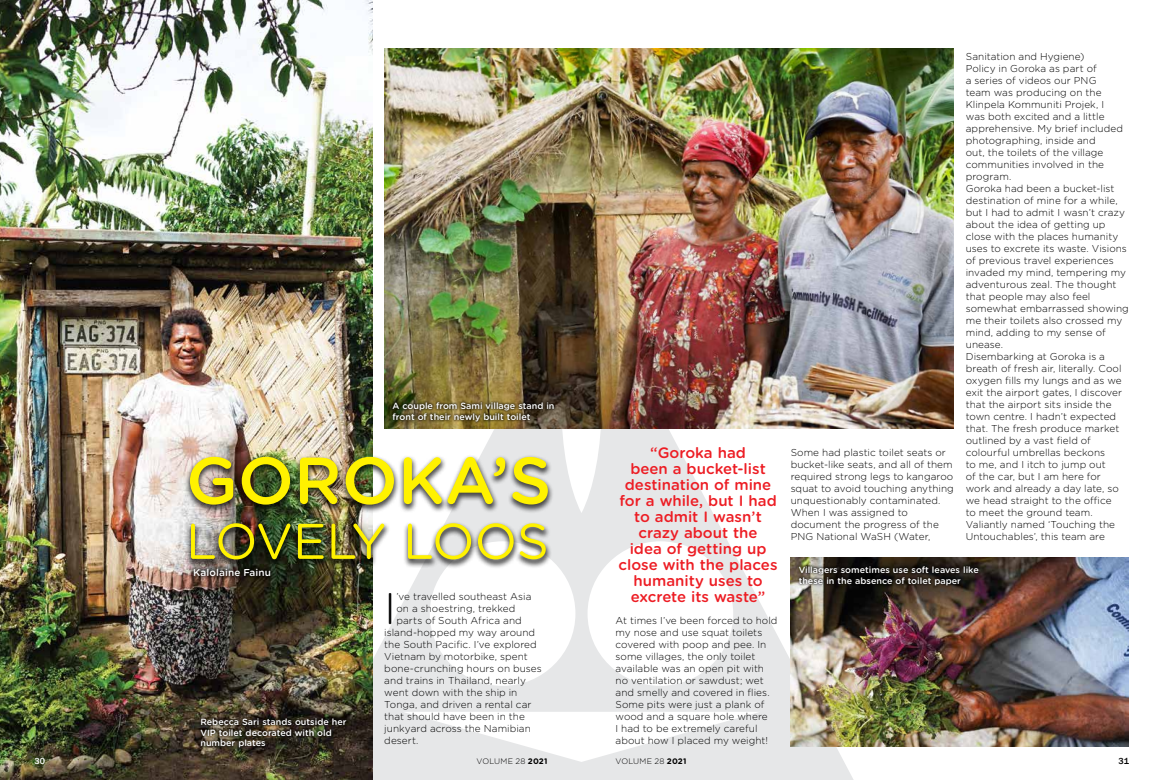
<style>
.page{position:relative;width:1163px;height:780px;background:#fff}
.page>*{position:absolute;margin:0;border:0;box-sizing:border-box;transform-origin:0 0}
.t1{font:500 66px "Gotham Rounded";color:#fff200}
.t2{font:50px "Gotham Rounded";letter-spacing:-.02em;color:#fff200}
.t3{font:300 44.1px "Gotham Rounded";color:#000}
.t4{font:500 15px/16px "Gotham Rounded";color:#ed1d24;text-align:center}
.t5{font:300 10px/12px "Gotham Rounded";letter-spacing:.005em;color:#000}
.t6{font:500 10px "Gotham Rounded";letter-spacing:.01em;color:#fff}
.t7{font:500 9px/10.8px "Gotham Rounded";color:#fff}
.t8{font:500 9px "Franklin Gothic";color:#fff}
.t9{font:500 9px "Franklin Gothic";color:#000}
.t10{font:300 8px "Gotham Rounded";letter-spacing:.025em;color:#000}
.s1{font-weight:700}
</style>
<div class="page">
<svg style="left:372px;top:240px;width:481px;height:540px"></svg>
<img style="left:0;top:0;width:372px;height:780px">
<img style="left:384px;top:49px;width:569px;height:379px">
<img style="left:790px;top:557px;width:338px;height:189px">
<div style="left:390px;top:399px;width:167px;height:25px;background:#000;opacity:.6"></div>
<div style="left:198px;top:715px;width:151px;height:35px;background:#000;opacity:.6"></div>
<div style="left:796px;top:563px;width:184px;height:25px;background:#000;opacity:.6"></div>
<div style="left:184px;top:453px;width:369px;height:115px;background:#000;opacity:.7"></div>
<div style="left:188px;top:563px;width:88px;height:19px;background:#000;opacity:.65"></div>
<div style="left:37px;top:759px;width:20px;height:16px;background:#000;opacity:.75"></div>
<p class="t7" style="left:392px;top:400px;width:163px">A couple from Sami village stand in front of their newly built toilet</p>
<h1 class="t1" style="left:186px;top:433px;width:367px">GOROKA’S</h1>
<h2 class="t2" style="left:186px;top:507px;width:364px">LOVELY LOOS</h2>
<p class="t6" style="left:193px;top:565px;width:79px">Kalolaine Fainu</p>
<p class="t7" style="left:200px;top:715px;width:147px">Rebecca Sari stands outside her<br>VIP toilet decorated with old number plates</p>
<h3 class="t3" style="left:384px;top:579px;width:14px">I</h3>
<p class="t5" style="left:396px;top:590px;width:136px">’ve travelled southeast Asia</p>
<p class="t5" style="left:396px;top:602px;width:120px">on a shoestring, trekked</p>
<p class="t5" style="left:396px;top:614px;width:127px">parts of South Africa and</p>
<p class="t5" style="left:384px;top:626px;width:152px">island-hopped my way around</p>
<p class="t5" style="left:384px;top:638px;width:154px">the South Pacific. I’ve explored</p>
<p class="t5" style="left:384px;top:650px;width:145px">Vietnam by motorbike, spent</p>
<p class="t5" style="left:384px;top:662px;width:159px">bone-crunching hours on buses</p>
<p class="t5" style="left:384px;top:674px;width:143px">and trains in Thailand, nearly</p>
<p class="t5" style="left:384px;top:686px;width:135px">went down with the ship in</p>
<p class="t5" style="left:384px;top:698px;width:149px">Tonga, and driven a rental car</p>
<p class="t5" style="left:384px;top:710px;width:142px">that should have been in the</p>
<p class="t5" style="left:384px;top:722px;width:148px">junkyard across the Namibian</p>
<p class="t5" style="left:384px;top:734px;width:36px">desert.</p>
<h3 class="t4" style="left:618px;top:444px;width:160px">“Goroka had<br>been a bucket-list destination of mine for a while, but I had to admit I wasn’t crazy about the<br>idea of getting up close with the places humanity uses to excrete its waste”</h3>
<p class="t5" style="left:615px;top:614px;width:163px">At times I’ve been forced to hold my nose and use squat toilets covered with poop and pee. In some villages, the only toilet available was an open pit with no ventilation or sawdust; wet and smelly and covered in flies.<br>Some pits were just a plank of wood and a square hole where<br>I had to be extremely careful about how I placed my weight!</p>
<p class="t5" style="left:790px;top:446px;width:165px">Some had plastic toilet seats or bucket-like seats, and all of them required strong legs to kangaroo squat to avoid touching anything unquestionably contaminated.<br>When I was assigned to document the progress of the<br>PNG National WaSH (Water,</p>
<p class="t5" style="left:965px;top:50px;width:164px">Sanitation and Hygiene)<br>Policy in Goroka as part of<br>a series of videos our PNG<br>team was producing on the<br>Klinpela Kommuniti Projek, I<br>was both excited and a little apprehensive. My brief included photographing, inside and<br>out, the toilets of the village communities involved in the program.<br>Goroka had been a bucket-list destination of mine for a while, but I had to admit I wasn’t crazy about the idea of getting up close with the places humanity uses to excrete its waste. Visions of previous travel experiences invaded my mind, tempering my adventurous zeal. The thought that people may also feel somewhat embarrassed showing me their toilets also crossed my mind, adding to my sense of unease.<br>Disembarking at Goroka is a breath of fresh air, literally. Cool oxygen fills my lungs and as we exit the airport gates, I discover that the airport sits inside the town centre. I hadn’t expected that. The fresh produce market outlined by a vast field of colourful umbrellas beckons<br>to me, and I itch to jump out<br>of the car, but I am here for<br>work and already a day late, so we head straight to the office<br>to meet the ground team.<br>Valiantly named ‘Touching the<br>Untouchables’, this team are</p>
<p class="t7" style="left:798px;top:564px;width:182px">Villagers sometimes use soft leaves like these in the absence of toilet paper</p>
<p class="t8" style="left:34px;top:755px;width:12px">30</p>
<p class="t10" style="left:476px;top:755px;width:72px">VOLUME 28 <span class="s1">2021</span></p>
<p class="t10" style="left:615px;top:755px;width:72px">VOLUME 28 <span class="s1">2021</span></p>
<p class="t9" style="left:1118px;top:755px;width:12px">31</p>
</div>
